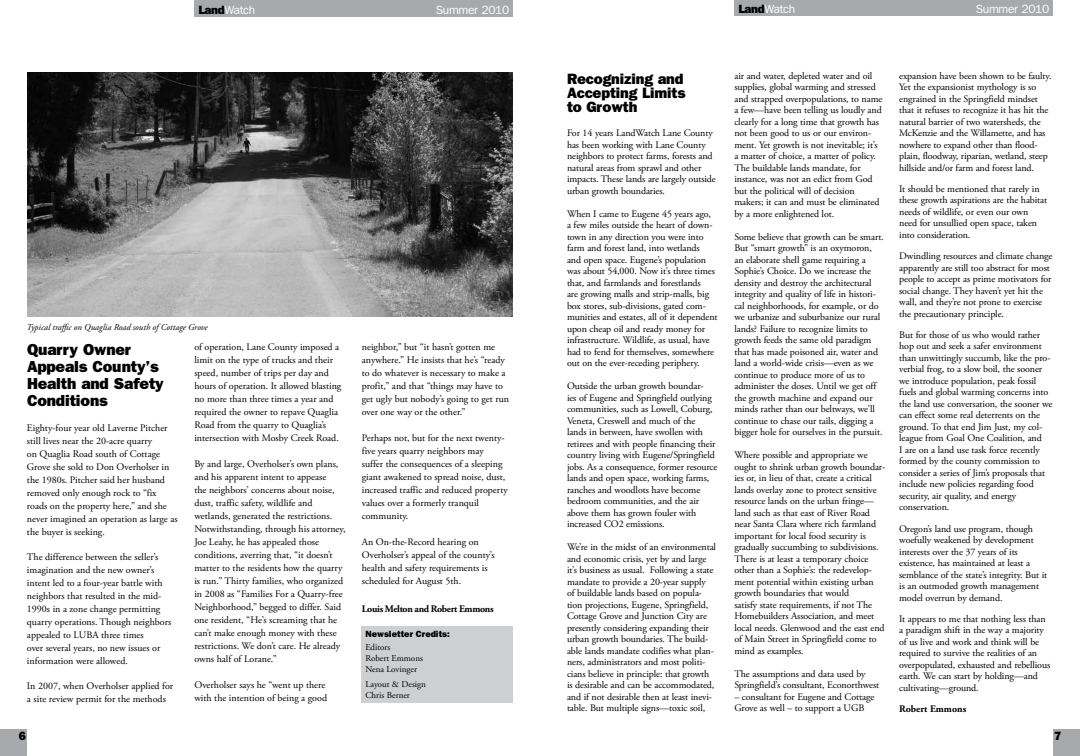
<style>
.page{position:relative;width:1080px;height:756px;background:#fff}
.page>*{position:absolute;margin:0;border:0;box-sizing:border-box;transform-origin:0 0}
.t1{font:800 16px/17px "Franklin Gothic";letter-spacing:-.01em;color:#000}
.t2{font:800 15px/14px "Franklin Gothic";letter-spacing:-.01em;color:#000}
.t3{font:12px "Franklin Gothic";letter-spacing:-.025em;color:#fff}
.t4{font:800 12px "Franklin Gothic";color:#000}
.t5{font:10px/11.5px "Adobe Garamond Pro";letter-spacing:-.01em;color:#000}
.t6{font:700 10px "Adobe Garamond Pro";letter-spacing:-.035em;color:#000}
.t7{font:700 10px "Adobe Garamond Pro";color:#000}
.t8{font:9px/11px "Adobe Garamond Pro";color:#000}
.t9{font:italic 9px "Adobe Garamond Pro";color:#000}
.t10{font:800 9px "Franklin Gothic";color:#000}
.s1{font-weight:800;color:#000}
</style>
<div class="page">
<div style="left:0;top:729px;width:27px;height:27px;background:#a7a9ac"></div>
<div style="left:194px;top:0;width:319px;height:17px;background:#a7a9ac"></div>
<img style="left:27px;top:72px;width:485px;height:244px">
<div style="left:362px;top:626px;width:151px;height:77px;background:#cdcfd0"></div>
<div style="left:1053px;top:729px;width:27px;height:27px;background:#a7a9ac"></div>
<div style="left:734px;top:0;width:319px;height:16px;background:#a7a9ac"></div>
<p class="t3" style="left:198px;top:3px;width:58px"><span class="s1">Land</span>Watch</p>
<p class="t3" style="left:436px;top:3px;width:75px">Summer 2010</p>
<p class="t9" style="left:26px;top:321px;width:183px">Typical traffic on Quaglia Road south of Cottage Grove</p>
<h1 class="t1" style="left:27px;top:340px;width:138px">Quarry Owner<br>Appeals County’s<br>Health and Safety<br>Conditions</h1>
<p class="t5" style="left:27px;top:421px;width:152px;line-height:13px">Eighty-four year old Laverne Pitcher still lives near the 20-acre quarry<br>on Quaglia Road south of Cottage Grove she sold to Don Overholser in the 1980s. Pitcher said her husband removed only enough rock to “fix roads on the property here,” and she never imagined an operation as large as the buyer is seeking.</p>
<p class="t5" style="left:27px;top:550px;width:146px;line-height:13px">The difference between the seller’s imagination and the new owner’s intent led to a four-year battle with neighbors that resulted in the mid-1990s in a zone change permitting quarry operations. Though neighbors appealed to LUBA three times<br>over several years, no new issues or information were allowed.</p>
<p class="t5" style="left:27px;top:679px;width:148px;line-height:13px">In 2007, when Overholser applied for a site review permit for the methods</p>
<p class="t4" style="left:19px;top:728px;width:9px">6</p>
<p class="t5" style="left:194px;top:341px;width:149px;line-height:13px">of operation, Lane County imposed a limit on the type of trucks and their speed, number of trips per day and hours of operation. It allowed blasting no more than three times a year and required the owner to repave Quaglia Road from the quarry to Quaglia’s intersection with Mosby Creek Road.</p>
<p class="t5" style="left:194px;top:458px;width:153px;line-height:13px">By and large, Overholser’s own plans, and his apparent intent to appease<br>the neighbors’ concerns about noise, dust, traffic safety, wildlife and wetlands, generated the restrictions.<br>Notwithstanding, through his attorney, Joe Leahy, he has appealed those conditions, averring that, “it doesn’t matter to the residents how the quarry is run.” Thirty families, who organized in 2008 as “Families For a Quarry-free Neighborhood,” begged to differ. Said one resident, “He’s screaming that he can’t make enough money with these restrictions. We don’t care. He already owns half of Lorane.”</p>
<p class="t5" style="left:194px;top:679px;width:134px;line-height:13px">Overholser says he “went up there with the intention of being a good</p>
<p class="t5" style="left:362px;top:340px;width:149px;line-height:13px">neighbor,” but “it hasn’t gotten me anywhere.” He insists that he’s “ready to do whatever is necessary to make a profit,” and that “things may have to get ugly but nobody’s going to get run over one way or the other.”</p>
<p class="t5" style="left:362px;top:431px;width:148px;line-height:13px">Perhaps not, but for the next twenty&shy;five years quarry neighbors may<br>suffer the consequences of a sleeping giant awakened to spread noise, dust, increased traffic and reduced property values over a formerly tranquil community.</p>
<p class="t5" style="left:362px;top:535px;width:134px;line-height:13px">An On-the-Record hearing on<br>Overholser’s appeal of the county’s health and safety requirements is scheduled for August 5th.</p>
<p class="t6" style="left:362px;top:603px;width:133px">Louis Melton and Robert Emmons</p>
<p class="t10" style="left:365px;top:629px;width:86px">Newsletter Credits:</p>
<p class="t8" style="left:365px;top:642px;width:59px">Editors<br>Robert Emmons<br>Nena Lovinger</p>
<p class="t8" style="left:365px;top:679px;width:62px">Layout &amp; Design<br>Chris Berner</p>
<p class="t3" style="left:738px;top:2px;width:58px"><span class="s1">Land</span>Watch</p>
<p class="t3" style="left:976px;top:2px;width:75px">Summer 2010</p>
<h2 class="t2" style="left:567px;top:71px;width:120px">Recognizing and<br>Accepting Limits to Growth</h2>
<p class="t5" style="left:567px;top:128px;width:150px">For 14 years LandWatch Lane County has been working with Lane County neighbors to protect farms, forests and natural areas from sprawl and other impacts. These lands are largely outside urban growth boundaries.</p>
<p class="t5" style="left:567px;top:208px;width:152px">When I came to Eugene 45 years ago, a few miles outside the heart of down&shy;town in any direction you were into farm and forest land, into wetlands<br>and open space. Eugene’s population was about 54,000. Now it’s three times that, and farmlands and forestlands<br>are growing malls and strip-malls, big box stores, sub-divisions, gated com&shy;munities and estates, all of it dependent upon cheap oil and ready money for infrastructure. Wildlife, as usual, have had to fend for themselves, somewhere out on the ever-receding periphery.</p>
<p class="t5" style="left:567px;top:381px;width:152px">Outside the urban growth boundar-<br>ies of Eugene and Springfield outlying communities, such as Lowell, Coburg, Veneta, Creswell and much of the lands in between, have swollen with retirees and with people financing their country living with Eugene/Springfield jobs. As a consequence, former resource lands and open space, working farms, ranches and woodlots have become bedroom communities, and the air above them has grown fouler with increased CO2 emissions.</p>
<p class="t5" style="left:567px;top:542px;width:151px">We’re in the midst of an environmental and economic crisis, yet by and large it’s business as usual. Following a state mandate to provide a 20-year supply<br>of buildable lands based on popula&shy;tion projections, Eugene, Springfield, Cottage Grove and Junction City are presently considering expanding their urban growth boundaries. The build&shy;able lands mandate codifies what plan&shy;ners, administrators and most politi&shy;cians believe in principle: that growth is desirable and can be accommodated, and if not desirable then at least inevi&shy;table. But multiple signs—toxic soil,</p>
<p class="t5" style="left:734px;top:70px;width:150px">air and water, depleted water and oil supplies, global warming and stressed and strapped overpopulations, to name a few—have been telling us loudly and clearly for a long time that growth has not been good to us or our environ&shy;ment. Yet growth is not inevitable; it’s a matter of choice, a matter of policy.<br>The buildable lands mandate, for instance, was not an edict from God but the political will of decision makers; it can and must be eliminated by a more enlightened lot.</p>
<p class="t5" style="left:734px;top:231px;width:151px">Some believe that growth can be smart.<br>But “smart growth” is an oxymoron,<br>an elaborate shell game requiring a Sophie’s Choice. Do we increase the density and destroy the architectural integrity and quality of life in histori&shy;cal neighborhoods, for example, or do we urbanize and suburbanize our rural lands? Failure to recognize limits to growth feeds the same old paradigm that has made poisoned air, water and land a world-wide crisis—even as we continue to produce more of us to administer the doses. Until we get off the growth machine and expand our minds rather than our beltways, we’ll continue to chase our tails, digging a bigger hole for ourselves in the pursuit.</p>
<p class="t5" style="left:734px;top:449px;width:152px">Where possible and appropriate we ought to shrink urban growth boundar&shy;ies or, in lieu of that, create a critical lands overlay zone to protect sensitive resource lands on the urban fringe— land such as that east of River Road near Santa Clara where rich farmland important for local food security is gradually succumbing to subdivisions.<br>There is at least a temporary choice other than a Sophie’s: the redevelop&shy;ment potential within existing urban growth boundaries that would<br>satisfy state requirements, if not The Homebuilders Association, and meet local needs. Glenwood and the east end of Main Street in Springfield come to mind as examples.</p>
<p class="t5" style="left:734px;top:668px;width:146px">The assumptions and data used by<br>Springfield’s consultant, Econorthwest</p>
<p class="t5" style="left:734px;top:691px;width:141px">– consultant for Eugene and Cottage<br>Grove as well – to support a UGB</p>
<p class="t5" style="left:899px;top:70px;width:154px">expansion have been shown to be faulty.<br>Yet the expansionist mythology is so engrained in the Springfield mindset that it refuses to recognize it has hit the natural barrier of two watersheds, the McKenzie and the Willamette, and has nowhere to expand other than flood&shy;plain, floodway, riparian, wetland, steep hillside and/or farm and forest land.</p>
<p class="t5" style="left:899px;top:183px;width:150px">It should be mentioned that rarely in these growth aspirations are the habitat needs of wildlife, or even our own need for unsullied open space, taken into consideration.</p>
<p class="t5" style="left:899px;top:250px;width:155px">Dwindling resources and climate change apparently are still too abstract for most people to accept as prime motivators for social change. They haven’t yet hit the wall, and they’re not prone to exercise the precautionary principle.</p>
<p class="t5" style="left:899px;top:329px;width:155px">But for those of us who would rather hop out and seek a safer environment than unwittingly succumb, like the pro&shy;verbial frog, to a slow boil, the sooner we introduce population, peak fossil fuels and global warming concerns into the land use conversation, the sooner we can effect some real deterrents on the ground. To that end Jim Just, my col&shy;league from Goal One Coalition, and<br>I are on a land use task force recently formed by the county commission to consider a series of Jim’s proposals that include new policies regarding food security, air quality, and energy conservation.</p>
<p class="t5" style="left:899px;top:523px;width:150px">Oregon’s land use program, though woefully weakened by development interests over the 37 years of its existence, has maintained at least a semblance of the state’s integrity. But it is an outmoded growth management model overrun by demand.</p>
<p class="t5" style="left:899px;top:613px;width:153px">It appears to me that nothing less than a paradigm shift in the way a majority of us live and work and think will be required to survive the realities of an overpopulated, exhausted and rebellious earth. We can start by holding—and cultivating—ground.</p>
<p class="t7" style="left:899px;top:703px;width:69px">Robert Emmons</p>
<p class="t4" style="left:1054px;top:728px;width:9px">7</p>
</div>
